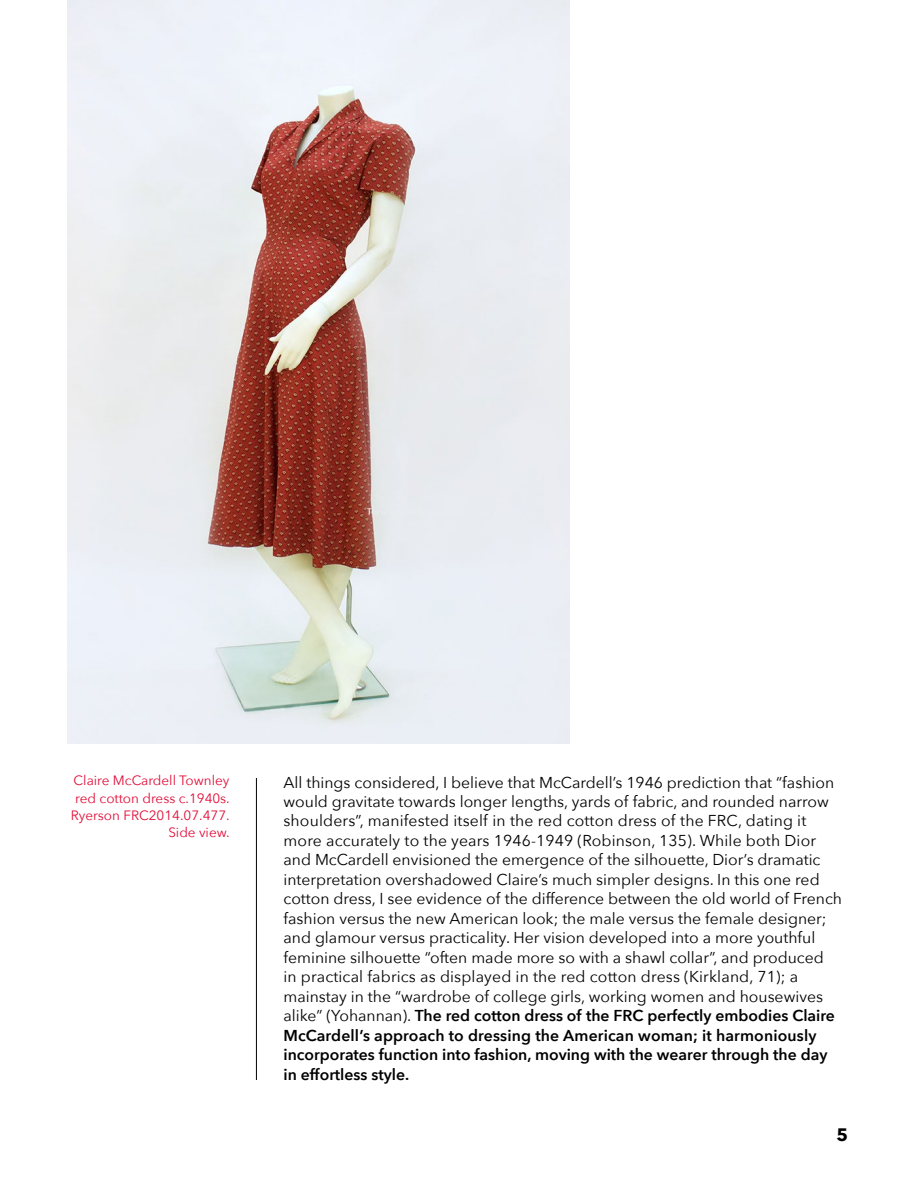
<style>
.page{position:relative;width:918px;height:1188px;background:#fff}
.page>*{position:absolute;margin:0;border:0;box-sizing:border-box;transform-origin:0 0}
.t1{font:700 18px "Avenir Next";color:#000}
.t2{font:15.75px/19.5px "Avenir Next";color:#000}
.t3{font:13.5px/17.2px "Avenir Next";color:#e10c38;text-align:right}
.s1{font-weight:600}
</style>
<div class="page">
<hr style="left:256px;top:778px;width:1px;height:302px;background:#000">
<img style="left:67px;top:0;width:502px;height:743px">
<p class="t3" style="left:71px;top:771px;width:161px">Claire McCardell Townley red cotton dress c.1940s.<br>Ryerson FRC2014.07.477.<br>Side view.</p>
<p class="t2" style="left:284px;top:772px;width:552px">All things considered, I believe that McCardell’s 1946 prediction that “fashion would gravitate towards longer lengths, yards of fabric, and rounded narrow shoulders”, manifested itself in the red cotton dress of the FRC, dating it</p>
<p class="t2" style="left:284px;top:830px;width:534px">more accurately to the years 1946-1949 (Robinson, 135). While both Dior</p>
<p class="t2" style="left:284px;top:850px;width:560px">and McCardell envisioned the emergence of the silhouette, Dior’s dramatic interpretation overshadowed Claire’s much simpler designs. In this one red cotton dress, I see evidence of the difference between the old world of French fashion versus the new American look; the male versus the female designer;</p>
<p class="t2" style="left:284px;top:928px;width:533px">and glamour versus practicality. Her vision developed into a more youthful</p>
<p class="t2" style="left:284px;top:947px;width:553px">feminine silhouette “often made more so with a shawl collar”, and produced in practical fabrics as displayed in the red cotton dress (Kirkland, 71); a mainstay in the “wardrobe of college girls, working women and housewives alike” (Yohannan). <span class="s1">The red cotton dress of the FRC perfectly embodies Claire McCardell’s approach to dressing the American woman; it harmoniously incorporates function into fashion, moving with the wearer through the day in effortless style.</span></p>
<p class="t1" style="left:836px;top:1119px;width:13px">5</p>
</div>
